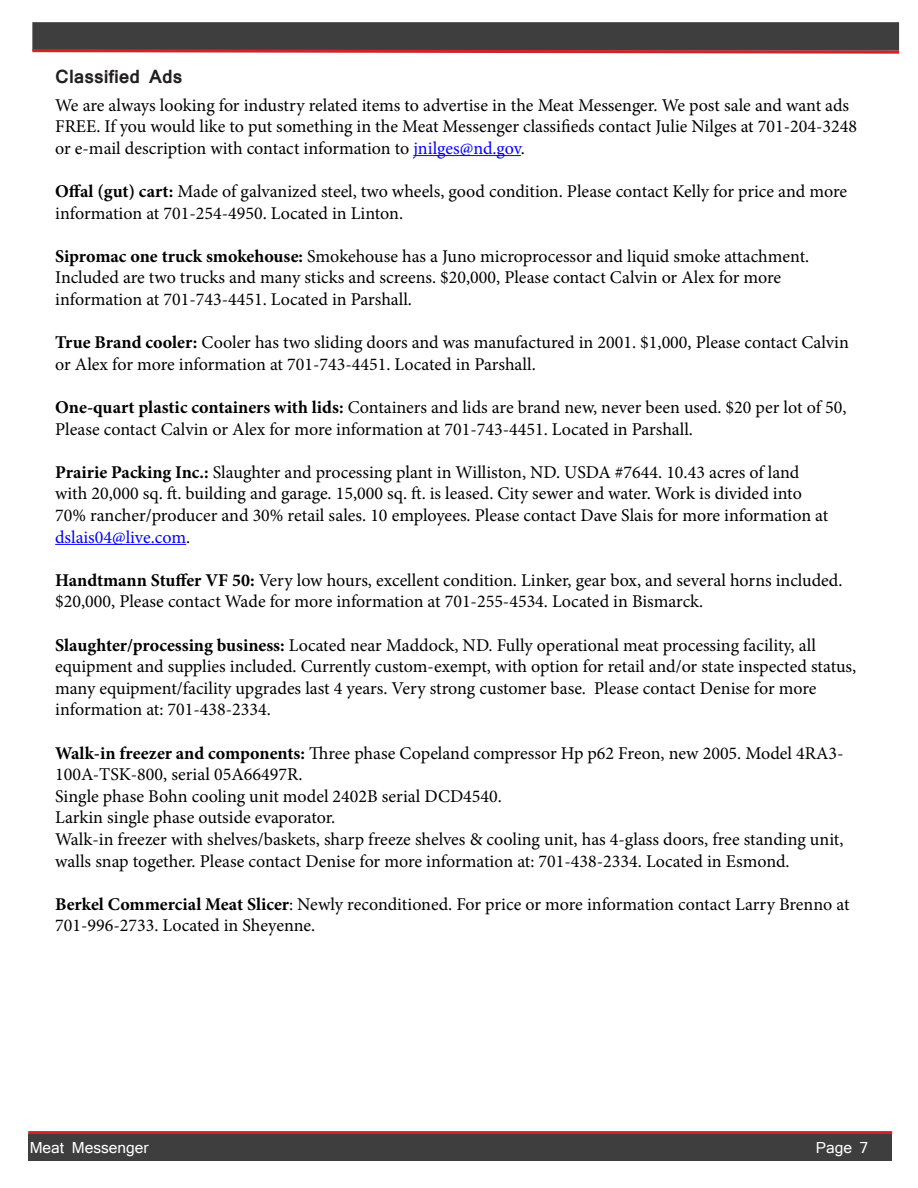
<style>
.page{position:relative;width:918px;height:1188px;background:#fff}
.page>*{position:absolute;margin:0;border:0;box-sizing:border-box;transform-origin:0 0}
.t1{font:18px/21.6px "Minion Pro";color:#000}
.t2{font:700 18px "Mangal";color:#231f20}
.t3{font:15px "Mangal";color:#fff}
.s1{color:#00f}
.s2{font-weight:700}
</style>
<div class="page">
<div style="left:32px;top:22px;width:867px;height:29px;background:#3e3e3f;border:2px solid #3e3e3f"></div>
<svg style="left:32px;top:48px;width:868px;height:6px"></svg>
<div style="left:28px;top:1134px;width:864px;height:27px;background:#3e3e3f"></div>
<hr style="left:28px;top:1131px;width:864px;height:3px;background:#d1232a">
<hr style="left:413px;top:155px;width:108px;height:1px;background:#00f">
<hr style="left:55px;top:544px;width:131px;height:1px;background:#00f">
<p class="t2" style="left:55px;top:60px;width:129px">Classified Ads</p>
<p class="t1" style="left:55px;top:94px;width:803px">We are always looking for industry related items to advertise in the Meat Messenger. We post sale and want ads<br>FREE. If you would like to put something in the Meat Messenger classifieds contact Julie Nilges at 701-204-3248 or e-mail description with contact information to <span class="s1">jnilges@nd.gov</span>.</p>
<p class="t1" style="left:55px;top:181px;width:793px"><span class="s2">Offal (gut) cart:</span> Made of galvanized steel, two wheels, good condition. Please contact Kelly for price and more information at 701-254-4950. Located in Linton.</p>
<p class="t1" style="left:55px;top:245px;width:756px"><span class="s2">Sipromac one truck smokehouse:</span> Smokehouse has a Juno microprocessor and liquid smoke attachment.<br>Included are two trucks and many sticks and screens. $20,000, Please contact Calvin or Alex for more information at 701-743-4451. Located in Parshall.</p>
<p class="t1" style="left:55px;top:332px;width:795px"><span class="s2">True Brand cooler:</span> Cooler has two sliding doors and was manufactured in 2001. $1,000, Please contact Calvin or Alex for more information at 701-743-4451. Located in Parshall.</p>
<p class="t1" style="left:55px;top:397px;width:793px"><span class="s2">One-quart plastic containers with lids:</span> Containers and lids are brand new, never been used. $20 per lot of 50,<br>Please contact Calvin or Alex for more information at 701-743-4451. Located in Parshall.</p>
<p class="t1" style="left:55px;top:461px;width:775px"><span class="s2">Prairie Packing Inc.:</span> Slaughter and processing plant in Williston, ND. USDA #7644. 10.43 acres of land with 20,000 sq. ft. building and garage. 15,000 sq. ft. is leased. City sewer and water. Work is divided into 70% rancher/producer and 30% retail sales. 10 employees. Please contact Dave Slais for more information at <span class="s1">dslais04@live.com</span>.</p>
<p class="t1" style="left:55px;top:569px;width:789px"><span class="s2">Handtmann Stuffer VF 50:</span> Very low hours, excellent condition. Linker, gear box, and several horns included. $20,000, Please contact Wade for more information at 701-255-4534. Located in Bismarck.</p>
<p class="t1" style="left:55px;top:634px;width:803px"><span class="s2">Slaughter/processing business:</span> Located near Maddock, ND. Fully operational meat processing facility, all equipment and supplies included. Currently custom-exempt, with option for retail and/or state inspected status, many equipment/facility upgrades last 4 years. Very strong customer base. Please contact Denise for more information at: 701-438-2334.</p>
<p class="t1" style="left:55px;top:742px;width:790px"><span class="s2">Walk-in freezer and components:</span> Three phase Copeland compressor Hp p62 Freon, new 2005. Model 4RA3-<br>100A-TSK-800, serial 05A66497R.</p>
<p class="t1" style="left:55px;top:785px;width:448px">Single phase Bohn cooling unit model 2402B serial DCD4540.</p>
<p class="t1" style="left:55px;top:807px;width:282px">Larkin single phase outside evaporator.</p>
<p class="t1" style="left:55px;top:829px;width:790px">Walk-in freezer with shelves/baskets, sharp freeze shelves &amp; cooling unit, has 4-glass doors, free standing unit, walls snap together. Please contact Denise for more information at: 701-438-2334. Located in Esmond.</p>
<p class="t1" style="left:55px;top:893px;width:796px"><span class="s2">Berkel Commercial Meat Slicer</span>: Newly reconditioned. For price or more information contact Larry Brenno at<br>701-996-2733. Located in Sheyenne.</p>
<p class="t3" style="left:30px;top:1139px;width:120px">Meat Messenger</p>
<p class="t3" style="left:816px;top:1139px;width:54px">Page 7</p>
</div>
